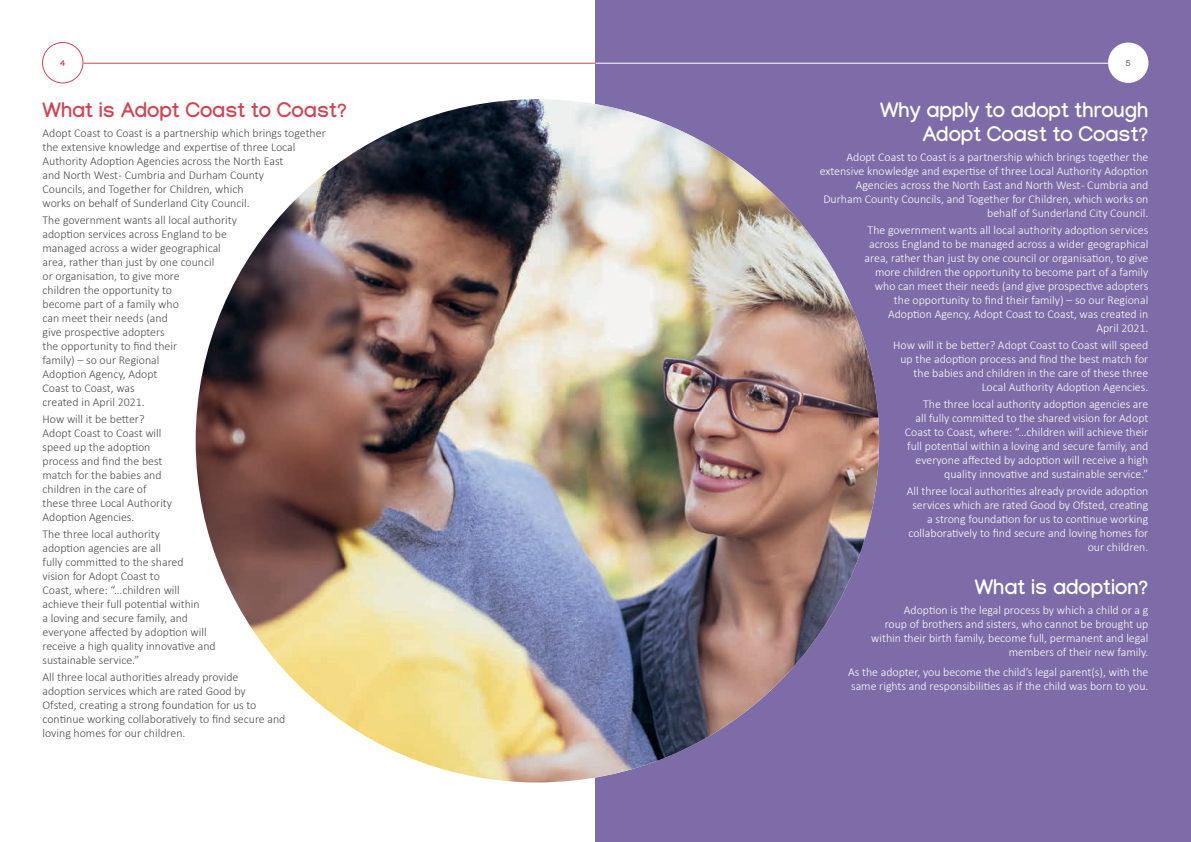
<style>
.page{position:relative;width:1191px;height:842px;background:#fff}
.page>*{position:absolute;margin:0;border:0;box-sizing:border-box;transform-origin:0 0}
.t1{font:700 21px "Manjari";color:#fff}
.t2{font:700 21px "Manjari";color:#d14454}
.t3{font:300 12px/14px "Calibri";color:#fff;text-align:center}
.t4{font:300 12px/14px "Calibri";color:#4d4d4d}
.t5{font:700 9px "Manjari";color:#d14454}
.t6{font:700 9px "Manjari";color:#7d6ca7}
</style>
<div class="page">
<div style="left:595px;top:0;width:596px;height:842px;background:#7d6ca7"></div>
<hr style="left:595px;top:63px;width:521px;height:1px;background:#fff">
<hr style="left:83px;top:63px;width:512px;height:1px;background:#d14454">
<div style="left:42px;top:42px;width:41px;height:41px;border:1px solid #d14454;border-radius:50%"></div>
<div style="left:1108px;top:43px;width:40px;height:40px;background:#fff;border-radius:50%"></div>
<img style="left:196px;top:99px;width:683px;height:683px;border-radius:342px">
<p class="t5" style="left:60px;top:57px;width:7px">4</p>
<p class="t6" style="left:1125px;top:57px;width:7px">5</p>
<h1 class="t2" style="left:43px;top:98px;width:306px">What is Adopt Coast to Coast?</h1>
<h1 class="t1" style="left:880px;top:98px;width:270px">Why apply to adopt through</h1>
<p class="t4" style="left:43px;top:126px;width:285px">Adopt Coast to Coast is a partnership which brings together</p>
<p class="t1" style="left:922px;top:122px;width:227px">Adopt Coast to Coast?</p>
<p class="t4" style="left:43px;top:140px;width:254px">the extensive knowledge and expertise of three Local</p>
<p class="t3" style="left:846px;top:150px;width:303px">Adopt Coast to Coast is a partnership which brings together the</p>
<p class="t4" style="left:43px;top:154px;width:242px">Authority Adoption Agencies across the North East</p>
<p class="t3" style="left:819px;top:164px;width:330px">extensive knowledge and expertise of three Local Authority Adoption</p>
<p class="t4" style="left:43px;top:168px;width:223px">and North West - Cumbria and Durham County</p>
<p class="t3" style="left:855px;top:178px;width:294px">Agencies across the North East and North West - Cumbria and</p>
<p class="t4" style="left:43px;top:182px;width:209px">Councils, and Together for Children, which works on behalf of Sunderland City Council.</p>
<p class="t3" style="left:823px;top:192px;width:326px">Durham County Councils, and Together for Children, which works on</p>
<p class="t3" style="left:987px;top:206px;width:163px">behalf of Sunderland City Council.</p>
<p class="t4" style="left:43px;top:213px;width:196px">The government wants all local authority</p>
<p class="t3" style="left:867px;top:223px;width:282px">The government wants all local authority adoption services</p>
<p class="t4" style="left:43px;top:227px;width:186px">adoption services across England to be managed across a wider geographical</p>
<p class="t3" style="left:864px;top:237px;width:285px">across England to be managed across a wider geographical area, rather than just by one council or organisation, to give</p>
<p class="t4" style="left:43px;top:255px;width:173px">area, rather than just by one council</p>
<p class="t3" style="left:875px;top:265px;width:275px">more children the opportunity to become part of a family</p>
<p class="t4" style="left:43px;top:269px;width:139px">or organisation, to give more</p>
<p class="t3" style="left:875px;top:279px;width:275px">who can meet their needs (and give prospective adopters</p>
<p class="t4" style="left:43px;top:283px;width:131px">children the opportunity to</p>
<p class="t3" style="left:894px;top:293px;width:256px">the opportunity to find their family) – so our Regional</p>
<p class="t4" style="left:43px;top:297px;width:138px">become part of a family who</p>
<p class="t3" style="left:888px;top:307px;width:262px">Adoption Agency, Adopt Coast to Coast, was created in</p>
<p class="t4" style="left:43px;top:311px;width:127px">can meet their needs (and</p>
<p class="t3" style="left:1096px;top:321px;width:53px">April 2021.</p>
<p class="t4" style="left:43px;top:325px;width:136px">give prospective adopters the opportunity to find their</p>
<p class="t3" style="left:893px;top:338px;width:257px">How will it be better? Adopt Coast to Coast will speed</p>
<p class="t4" style="left:43px;top:353px;width:118px">family) – so our Regional</p>
<p class="t3" style="left:900px;top:352px;width:249px">up the adoption process and find the best match for</p>
<p class="t4" style="left:43px;top:367px;width:116px">Adoption Agency, Adopt</p>
<p class="t3" style="left:913px;top:366px;width:236px">the babies and children in the care of these three</p>
<p class="t4" style="left:43px;top:381px;width:94px">Coast to Coast, was</p>
<p class="t3" style="left:981px;top:380px;width:168px">Local Authority Adoption Agencies.</p>
<p class="t4" style="left:43px;top:395px;width:104px">created in April 2021.</p>
<p class="t3" style="left:923px;top:397px;width:227px">The three local authority adoption agencies are</p>
<p class="t4" style="left:43px;top:412px;width:104px">How will it be better?</p>
<p class="t3" style="left:915px;top:411px;width:234px">all fully committed to the shared vision for Adopt</p>
<p class="t4" style="left:43px;top:426px;width:120px">Adopt Coast to Coast will</p>
<p class="t3" style="left:905px;top:425px;width:245px">Coast to Coast, where: “…children will achieve their</p>
<p class="t4" style="left:43px;top:440px;width:109px">speed up the adoption</p>
<p class="t3" style="left:907px;top:439px;width:243px">full potential within a loving and secure family, and</p>
<p class="t4" style="left:43px;top:454px;width:121px">process and find the best</p>
<p class="t3" style="left:915px;top:453px;width:234px">everyone affected by adoption will receive a high</p>
<p class="t4" style="left:43px;top:468px;width:121px">match for the babies and</p>
<p class="t3" style="left:944px;top:467px;width:206px">quality innovative and sustainable service.”</p>
<p class="t4" style="left:43px;top:482px;width:106px">children in the care of</p>
<p class="t3" style="left:907px;top:483px;width:243px">All three local authorities already provide adoption</p>
<p class="t4" style="left:43px;top:496px;width:131px">these three Local Authority</p>
<p class="t3" style="left:912px;top:497px;width:237px">services which are rated Good by Ofsted, creating</p>
<p class="t4" style="left:43px;top:510px;width:93px">Adoption Agencies.</p>
<p class="t3" style="left:927px;top:511px;width:222px">a strong foundation for us to continue working</p>
<p class="t4" style="left:43px;top:527px;width:119px">The three local authority</p>
<p class="t3" style="left:908px;top:525px;width:241px">collaboratively to find secure and loving homes for</p>
<p class="t4" style="left:43px;top:541px;width:120px">adoption agencies are all</p>
<p class="t3" style="left:1087px;top:539px;width:62px">our children.</p>
<p class="t4" style="left:43px;top:555px;width:143px">fully committed to the shared vision for Adopt Coast to<br>Coast, where: “…children will</p>
<p class="t1" style="left:974px;top:575px;width:175px">What is adoption?</p>
<p class="t4" style="left:43px;top:597px;width:159px">achieve their full potential within</p>
<p class="t3" style="left:903px;top:603px;width:246px">Adoption is the legal process by which a child or a g</p>
<p class="t4" style="left:43px;top:611px;width:147px">a loving and secure family, and</p>
<p class="t3" style="left:884px;top:617px;width:265px">roup of brothers and sisters, who cannot be brought up</p>
<p class="t4" style="left:43px;top:625px;width:166px">everyone affected by adoption will</p>
<p class="t3" style="left:871px;top:631px;width:279px">within their birth family, become full, permanent and legal</p>
<p class="t4" style="left:43px;top:639px;width:175px">receive a high quality innovative and</p>
<p class="t3" style="left:1008px;top:645px;width:141px">members of their new family.</p>
<p class="t4" style="left:43px;top:653px;width:98px">sustainable service.”</p>
<p class="t4" style="left:43px;top:669px;width:197px">All three local authorities already provide</p>
<p class="t4" style="left:43px;top:683px;width:244px">adoption services which are rated Good by<br>Ofsted, creating a strong foundation for us to continue working collaboratively to find secure and loving homes for our children.</p>
<p class="t3" style="left:848px;top:664px;width:302px">As the adopter, you become the child’s legal parent(s), with the</p>
<p class="t3" style="left:851px;top:678px;width:299px">same rights and responsibilities as if the child was born to you.</p>
</div>
